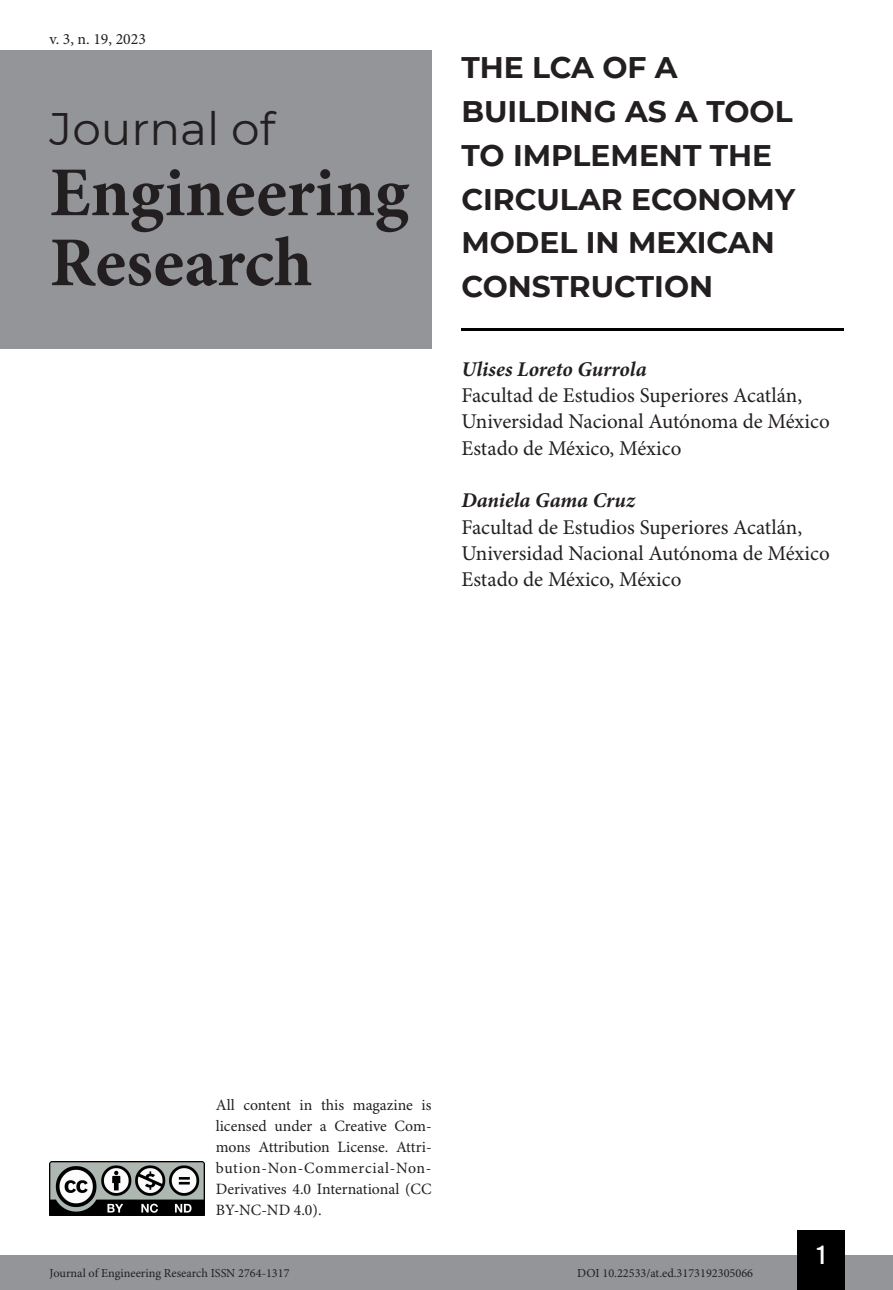
<style>
.page{position:relative;width:893px;height:1290px;background:#fff}
.page>*{position:absolute;margin:0;border:0;box-sizing:border-box;transform-origin:0 0}
.t1{font:700 70px/70px "Minion Pro";color:#231f20}
.t2{font:45.5px "Montserrat";color:#231f20}
.t3{font:700 29.75px/43.8px "Montserrat";color:#231f20}
.t4{font:26.25px "Bebas Kai";color:#fff}
.t5{font:21px/26.2px "Minion Pro";color:#231f20}
.t6{font:italic 700 21px "Minion Pro";color:#231f20}
.t7{font:15.75px/21px "Minion Pro";color:#231f20;text-align:justify}
.t8{font:12.25px "Minion Pro";color:#231f20}
</style>
<div class="page">
<div style="left:0;top:1255px;width:893px;height:35px;background:#939598"></div>
<div style="left:797px;top:1230px;width:48px;height:60px;background:#000"></div>
<img style="left:50px;top:1161px;width:154px;height:54px">
<div style="left:0;top:50px;width:432px;height:298px;background:#939598"></div>
<hr style="left:461px;top:329px;width:382px;height:2px;background:#000">
<p class="t7" style="left:50px;top:29px;width:98px">v. 3, n. 19, 2023</p>
<h2 class="t2" style="left:50px;top:98px;width:227px">Journal of</h2>
<h1 class="t1" style="left:50px;top:157px;width:361px">Engineering<br>Research</h1>
<h3 class="t3" style="left:461px;top:44px;width:335px">THE LCA OF A<br>BUILDING AS A TOOL<br>TO IMPLEMENT THE<br>CIRCULAR ECONOMY<br>MODEL IN MEXICAN<br>CONSTRUCTION</h3>
<p class="t6" style="left:461px;top:354px;width:187px">Ulises Loreto Gurrola</p>
<p class="t5" style="left:461px;top:383px;width:370px">Facultad de Estudios Superiores Acatlán,<br>Universidad Nacional Autónoma de México<br>Estado de México, México</p>
<p class="t6" style="left:461px;top:485px;width:175px">Daniela Gama Cruz</p>
<p class="t5" style="left:461px;top:514px;width:370px">Facultad de Estudios Superiores Acatlán,<br>Universidad Nacional Autónoma de México<br>Estado de México, México</p>
<p class="t7" style="left:216px;top:1095px;width:217px">All content in this magazine is licensed under a Creative Com&shy;mons Attribution License. Attri&shy;bution-Non-Commercial-Non-Derivatives 4.0 International (CC BY-NC-ND 4.0).</p>
<p class="t4" style="left:817px;top:1241px;width:10px">1</p>
<p class="t8" style="left:50px;top:1266px;width:241px">Journal of Engineering Research ISSN 2764-1317</p>
<p class="t8" style="left:577px;top:1266px;width:177px">DOI 10.22533/at.ed.3173192305066</p>
</div>
